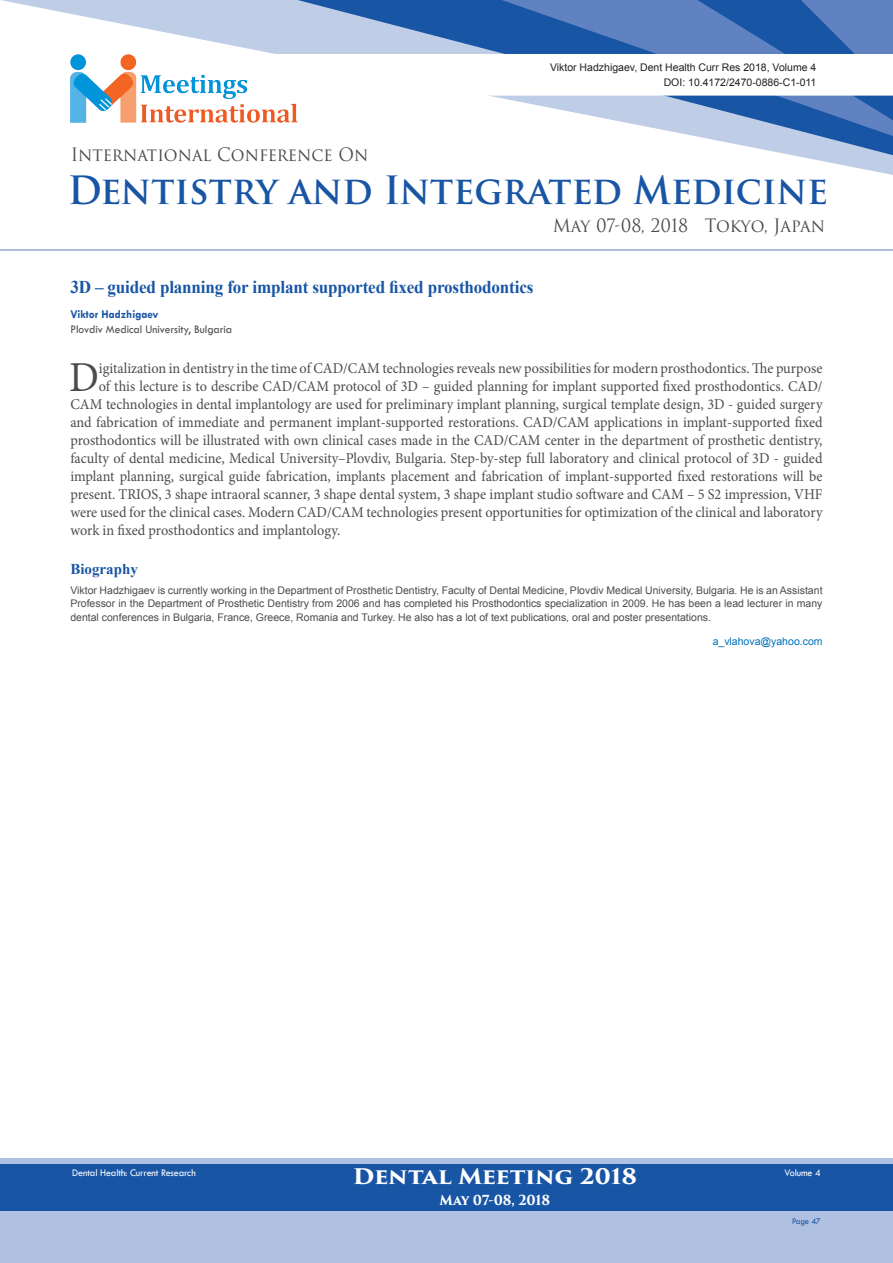
<style>
.page{position:relative;width:893px;height:1263px;background:#fff}
.page>*{position:absolute;margin:0;border:0;box-sizing:border-box;transform-origin:0 0}
.Abstract{font:42.75px "Minion Pro";color:#4b4c4d;scale:.95 1}
.t1{font:700 37.95px "Trajan Pro";color:#1855a5;scale:.96 1}
.t2{font:700 21px "Trajan Pro 3";letter-spacing:-.015em;color:#fff;scale:1.1 1}
.t3{font:700 18px "Times New Roman";letter-spacing:-.01em;color:#1855a5;scale:.95 1}
.t4{font:18px "Trajan Pro 3";color:#4b4c4d;scale:.95 1}
.Abstract-2{font:15px "Minion Pro";color:#4b4c4d;scale:.95 1}
.Bio_Heading{font:700 15px "Times New Roman";color:#1855a5}
.t5{font:700 13.5px "Trajan Pro 3";letter-spacing:-.01em;color:#fff;scale:.95 1}
.Affiliation{font:12px "Tw Cen";color:#4b4c4d;scale:.95 1}
.Name{font:700 12px "Tw Cen";color:#1855a5;scale:.95 1}
.Biography{font:10.5px/13.5px "Arial";color:#4b4c4d;text-align:justify}
.t6{font:10.5px "Arial";color:#231f20}
.t7{font:10.5px "Tw Cen";letter-spacing:-.01em;color:#fff;scale:.95 1}
.Mail_ID{font:10.5px "Arial";color:#0072bc}
.t8{font:9px "Tw Cen";letter-spacing:-.02em;color:#1855a5;scale:.95 1}
</style>
<div class="page">
<div style="left:0;top:1158px;width:893px;height:105px;background:#b0c0e0"></div>
<svg style="left:70px;top:120px;width:823px;height:55px"></svg>
<div style="left:0;top:1164px;width:893px;height:47px;background:#1855a5"></div>
<svg style="left:298px;top:120px;width:595px;height:35px"></svg>
<svg style="left:502px;top:120px;width:391px;height:16px"></svg>
<hr style="left:0;top:250px;width:893px;height:1px;background:#6182c1">
<svg style="left:1px;top:0;width:892px;height:120px"></svg>
<img style="left:71px;top:54px;width:227px;height:68px">
<p class="t6" style="left:550px;top:61px;width:268px">Viktor Hadzhigaev, Dent Health Curr Res 2018, Volume 4</p>
<p class="t6" style="left:664px;top:75px;width:154px">DOI: 10.4172/2470-0886-C1-011</p>
<p class="t4" style="left:71px;top:142px;width:315px">International Conference On</p>
<h2 class="t1" style="left:68px;top:167px;width:794px">Dentistry and Integrated Medicine</h2>
<p class="t4" style="left:553px;top:213px;width:288px">May 07-08, 2018 Tokyo, Japan</p>
<p class="t3" style="left:70px;top:274px;width:489px">3D – guided planning for implant supported fixed prosthodontics</p>
<p class="Name" style="left:70px;top:307px;width:94px">Viktor Hadzhigaev</p>
<p class="Affiliation" style="left:70px;top:322px;width:172px">Plovdiv Medical University, Bulgaria</p>
<p class="Abstract" style="left:69px;top:348px;width:33px">D</p>
<p class="Abstract-2" style="left:99px;top:358px;width:763px">igitalization in dentistry in the time of CAD/CAM technologies reveals new possibilities for modern prosthodontics. The purpose</p>
<p class="Abstract-2" style="left:99px;top:376px;width:763px">of this lecture is to describe CAD/CAM protocol of 3D – guided planning for implant supported fixed prosthodontics. CAD/</p>
<p class="Abstract-2" style="left:70px;top:394px;width:793px">CAM technologies in dental implantology are used for preliminary implant planning, surgical template design, 3D - guided surgery</p>
<p class="Abstract-2" style="left:70px;top:412px;width:793px">and fabrication of immediate and permanent implant-supported restorations. CAD/CAM applications in implant-supported fixed</p>
<p class="Abstract-2" style="left:70px;top:430px;width:793px">prosthodontics will be illustrated with own clinical cases made in the CAD/CAM center in the department of prosthetic dentistry,</p>
<p class="Abstract-2" style="left:70px;top:448px;width:793px">faculty of dental medicine, Medical University–Plovdiv, Bulgaria. Step-by-step full laboratory and clinical protocol of 3D - guided</p>
<p class="Abstract-2" style="left:70px;top:466px;width:793px">implant planning, surgical guide fabrication, implants placement and fabrication of implant-supported fixed restorations will be</p>
<p class="Abstract-2" style="left:70px;top:484px;width:793px">present. TRIOS, 3 shape intraoral scanner, 3 shape dental system, 3 shape implant studio software and CAM – 5 S2 impression, VHF</p>
<p class="Abstract-2" style="left:70px;top:502px;width:793px">were used for the clinical cases. Modern CAD/CAM technologies present opportunities for optimization of the clinical and laboratory</p>
<p class="Abstract-2" style="left:70px;top:520px;width:286px">work in fixed prosthodontics and implantology.</p>
<p class="Bio_Heading" style="left:70px;top:559px;width:69px">Biography</p>
<p class="Biography" style="left:70px;top:584px;width:754px">Viktor Hadzhigaev is currently working in the Department of Prosthetic Dentistry, Faculty of Dental Medicine, Plovdiv Medical University, Bulgaria. He is an Assistant Professor in the Department of Prosthetic Dentistry from 2006 and has completed his Prosthodontics specialization in 2009. He has been a lead lecturer in many dental conferences in Bulgaria, France, Greece, Romania and Turkey. He also has a lot of text publications, oral and poster presentations.</p>
<p class="Mail_ID" style="left:713px;top:634px;width:111px">a_vlahova@yahoo.com</p>
<h3 class="t2" style="left:353px;top:1161px;width:260px">Dental Meeting 2018</h3>
<p class="t5" style="left:440px;top:1190px;width:118px">May 07-08, 2018</p>
<p class="t7" style="left:72px;top:1166px;width:132px">Dental Health: Current Research</p>
<p class="t7" style="left:784px;top:1166px;width:40px">Volume 4</p>
<p class="t8" style="left:792px;top:1215px;width:32px">Page 47</p>
</div>
